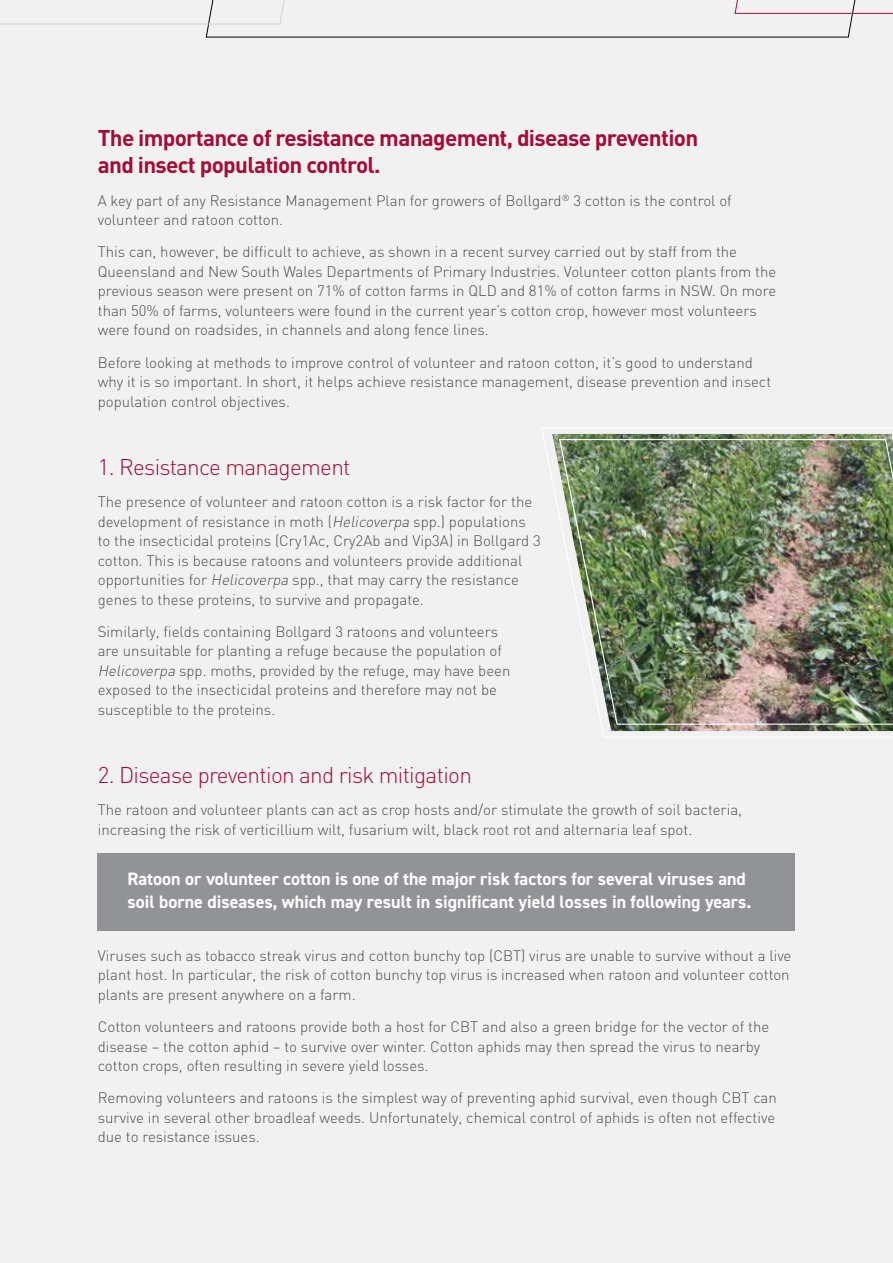
<style>
.page{position:relative;width:893px;height:1263px;background:#f1f1f2}
.page>*{position:absolute;margin:0;border:0;box-sizing:border-box;transform-origin:0 0}
.t1{font:700 22.5px/27px "DIN";letter-spacing:-.03em;color:#a40c35}
.t2{font:300 22.5px "DIN";letter-spacing:-.03em;color:#a40c35}
.t3{font:700 18px/22.5px "DIN2014";color:#fff}
.t4{font:300 15px/19.5px "DIN";color:#4d4d4f}
.s1{font-style:italic}
</style>
<div class="page">
<div style="left:98px;top:853px;width:697px;height:77px;background:#919396"></div>
<img style="left:552px;top:434px;width:341px;height:297px">
<img style="left:543px;top:438px;width:350px;height:287px">
<svg style="left:0;top:0;width:893px;height:38px"></svg>
<h1 class="t1" style="left:98px;top:124px;width:602px">The importance of resistance management, disease prevention and insect population control.</h1>
<p class="t4" style="left:98px;top:190px;width:636px">A key part of any Resistance Management Plan for growers of Bollgard<sup>®</sup> 3 cotton is the control of volunteer and ratoon cotton.</p>
<p class="t4" style="left:98px;top:242px;width:680px">This can, however, be difficult to achieve, as shown in a recent survey carried out by staff from the Queensland and New South Wales Departments of Primary Industries. Volunteer cotton plants from the previous season were present on 71% of cotton farms in QLD and 81% of cotton farms in NSW. On more than 50% of farms, volunteers were found in the current year’s cotton crop, however most volunteers were found on roadsides, in channels and along fence lines.</p>
<p class="t4" style="left:98px;top:352px;width:675px">Before looking at methods to improve control of volunteer and ratoon cotton, it’s good to understand why it is so important. In short, it helps achieve resistance management, disease prevention and insect population control objectives.</p>
<h1 class="t2" style="left:98px;top:453px;width:254px">1. Resistance management</h1>
<p class="t4" style="left:98px;top:492px;width:444px">The presence of volunteer and ratoon cotton is a risk factor for the development of resistance in moth (<span class="s1">Helicoverpa</span> spp.) populations to the insecticidal proteins (Cry1Ac, Cry2Ab and Vip3A) in Bollgard 3 cotton. This is because ratoons and volunteers provide additional opportunities for <span class="s1">Helicoverpa</span> spp., that may carry the resistance genes to these proteins, to survive and propagate.</p>
<p class="t4" style="left:98px;top:622px;width:414px">Similarly, fields containing Bollgard 3 ratoons and volunteers are unsuitable for planting a refuge because the population of <span class="s1">Helicoverpa</span> spp. moths, provided by the refuge, may have been exposed to the insecticidal proteins and therefore may not be susceptible to the proteins.</p>
<h1 class="t2" style="left:98px;top:761px;width:376px">2. Disease prevention and risk mitigation</h1>
<p class="t4" style="left:98px;top:800px;width:646px">The ratoon and volunteer plants can act as crop hosts and/or stimulate the growth of soil bacteria, increasing the risk of verticillium wilt, fusarium wilt, black root rot and alternaria leaf spot.</p>
<p class="t3" style="left:128px;top:867px;width:625px">Ratoon or volunteer cotton is one of the major risk factors for several viruses and soil borne diseases, which may result in significant yield losses in following years.</p>
<p class="t4" style="left:98px;top:945px;width:695px">Viruses such as tobacco streak virus and cotton bunchy top (CBT) virus are unable to survive without a live plant host. In particular, the risk of cotton bunchy top virus is increased when ratoon and volunteer cotton plants are present anywhere on a farm.</p>
<p class="t4" style="left:98px;top:1017px;width:673px">Cotton volunteers and ratoons provide both a host for CBT and also a green bridge for the vector of the disease – the cotton aphid – to survive over winter. Cotton aphids may then spread the virus to nearby cotton crops, often resulting in severe yield losses.</p>
<p class="t4" style="left:98px;top:1088px;width:680px;text-align:justify">Removing volunteers and ratoons is the simplest way of preventing aphid survival, even though CBT can survive in several other broadleaf weeds. Unfortunately, chemical control of aphids is often not effective due to resistance issues.</p>
</div>
